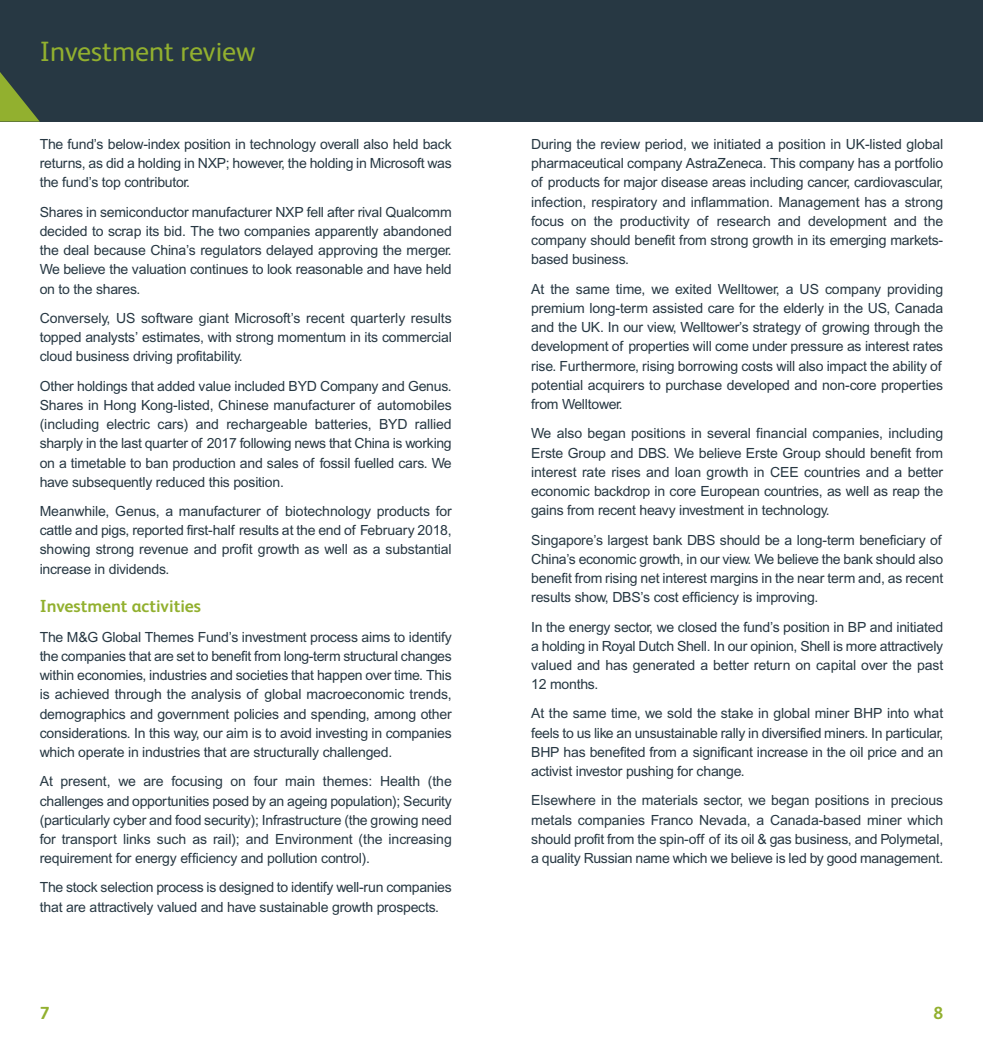
<style>
.page{position:relative;width:983px;height:1042px;background:#fff}
.page>*{position:absolute;margin:0;border:0;box-sizing:border-box;transform-origin:0 0}
.t1{font:28px "FS Albert";color:#92b02f}
.t2{font:700 17.5px "FS Albert";color:#92b02f}
.t3{font:14px/19.2px "Arial";letter-spacing:-.015em;color:#273843;text-align:justify}
</style>
<div class="page">
<div style="left:491px;top:0;width:491px;height:122px;background:#273843"></div>
<div style="left:0;top:0;width:491px;height:122px;background:#273843"></div>
<svg style="left:0;top:72px;width:40px;height:50px"></svg>
<h1 class="t1" style="left:40px;top:42px;width:217px">Investment review</h1>
<p class="t3" style="left:40px;top:136px;width:413px">The fund’s below-index position in technology overall also held back returns, as did a holding in NXP; however, the holding in Microsoft was the fund’s top contributor.</p>
<p class="t3" style="left:40px;top:203px;width:413px">Shares in semiconductor manufacturer NXP fell after rival Qualcomm decided to scrap its bid. The two companies apparently abandoned the deal because China’s regulators delayed approving the merger.<br>We believe the valuation continues to look reasonable and have held on to the shares.</p>
<p class="t3" style="left:40px;top:310px;width:413px">Conversely, US software giant Microsoft’s recent quarterly results topped analysts’ estimates, with strong momentum in its commercial cloud business driving profitability.</p>
<p class="t3" style="left:40px;top:377px;width:413px">Other holdings that added value included BYD Company and Genus.<br>Shares in Hong Kong-listed, Chinese manufacturer of automobiles (including electric cars) and rechargeable batteries, BYD rallied sharply in the last quarter of 2017 following news that China is working on a timetable to ban production and sales of fossil fuelled cars. We have subsequently reduced this position.</p>
<p class="t3" style="left:40px;top:503px;width:413px">Meanwhile, Genus, a manufacturer of biotechnology products for cattle and pigs, reported first-half results at the end of February 2018, showing strong revenue and profit growth as well as a substantial increase in dividends.</p>
<p class="t2" style="left:40px;top:600px;width:163px">Investment activities</p>
<p class="t3" style="left:40px;top:628px;width:413px">The M&amp;G Global Themes Fund’s investment process aims to identify the companies that are set to benefit from long-term structural changes within economies, industries and societies that happen over time. This is achieved through the analysis of global macroeconomic trends, demographics and government policies and spending, among other considerations. In this way, our aim is to avoid investing in companies which operate in industries that are structurally challenged.</p>
<p class="t3" style="left:40px;top:773px;width:413px">At present, we are focusing on four main themes: Health (the challenges and opportunities posed by an ageing population); Security (particularly cyber and food security); Infrastructure (the growing need for transport links such as rail); and Environment (the increasing requirement for energy efficiency and pollution control).</p>
<p class="t3" style="left:40px;top:879px;width:413px">The stock selection process is designed to identify well-run companies that are attractively valued and have sustainable growth prospects.</p>
<p class="t2" style="left:40px;top:1007px;width:11px">7</p>
<p class="t3" style="left:531px;top:136px;width:413px">During the review period, we initiated a position in UK-listed global pharmaceutical company AstraZeneca. This company has a portfolio of products for major disease areas including cancer, cardiovascular, infection, respiratory and inflammation. Management has a strong focus on the productivity of research and development and the company should benefit from strong growth in its emerging markets&shy;based business.</p>
<p class="t3" style="left:531px;top:280px;width:413px">At the same time, we exited Welltower, a US company providing premium long-term assisted care for the elderly in the US, Canada and the UK. In our view, Welltower’s strategy of growing through the development of properties will come under pressure as interest rates rise. Furthermore, rising borrowing costs will also impact the ability of potential acquirers to purchase developed and non-core properties from Welltower.</p>
<p class="t3" style="left:531px;top:425px;width:413px">We also began positions in several financial companies, including Erste Group and DBS. We believe Erste Group should benefit from interest rate rises and loan growth in CEE countries and a better economic backdrop in core European countries, as well as reap the gains from recent heavy investment in technology.</p>
<p class="t3" style="left:531px;top:531px;width:413px">Singapore’s largest bank DBS should be a long-term beneficiary of China’s economic growth, in our view. We believe the bank should also benefit from rising net interest margins in the near term and, as recent results show, DBS’s cost efficiency is improving.</p>
<p class="t3" style="left:531px;top:618px;width:413px">In the energy sector, we closed the fund’s position in BP and initiated a holding in Royal Dutch Shell. In our opinion, Shell is more attractively valued and has generated a better return on capital over the past 12 months.</p>
<p class="t3" style="left:531px;top:705px;width:413px">At the same time, we sold the stake in global miner BHP into what feels to us like an unsustainable rally in diversified miners. In particular, BHP has benefited from a significant increase in the oil price and an activist investor pushing for change.</p>
<p class="t3" style="left:531px;top:792px;width:413px">Elsewhere in the materials sector, we began positions in precious metals companies Franco Nevada, a Canada-based miner which should profit from the spin-off of its oil &amp; gas business, and Polymetal, a quality Russian name which we believe is led by good management.</p>
<p class="t2" style="left:933px;top:1007px;width:11px">8</p>
</div>
